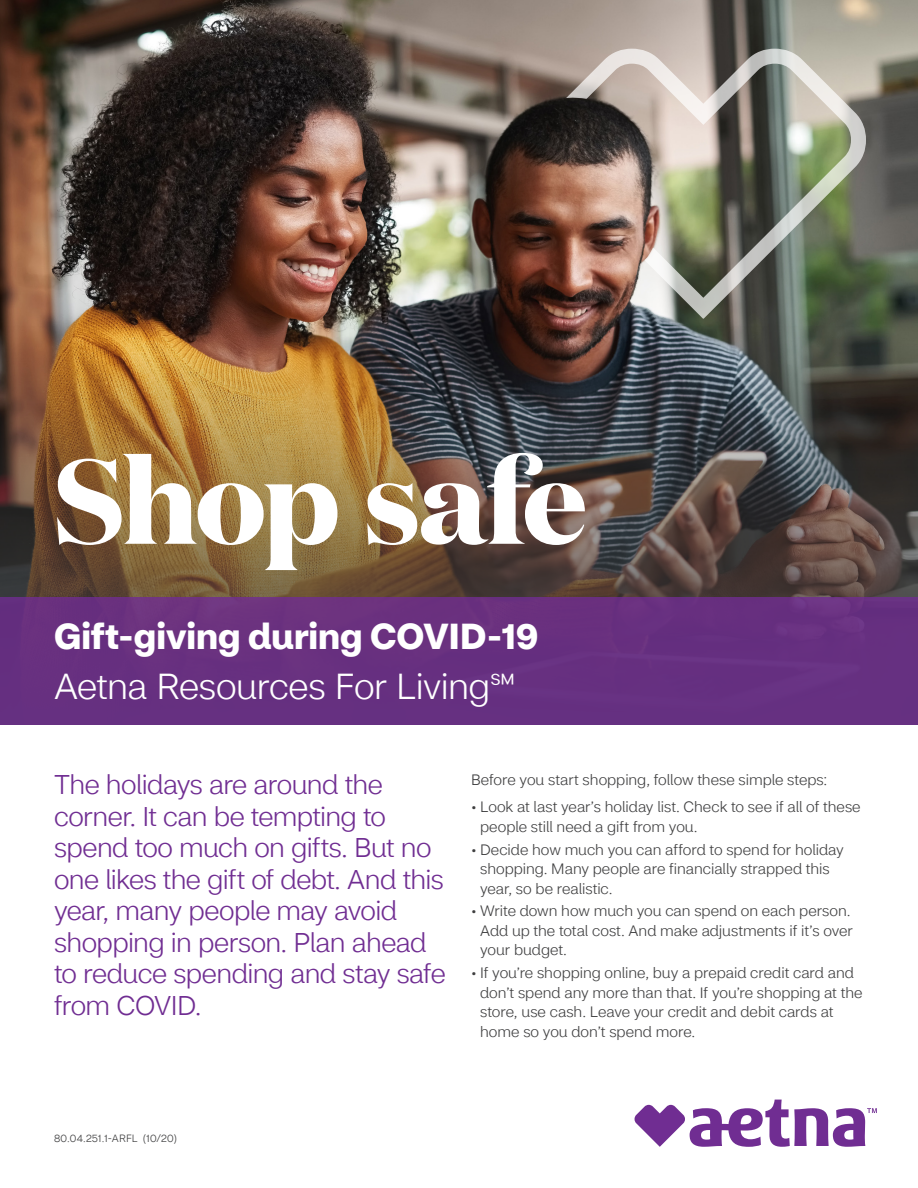
<style>
.page{position:relative;width:918px;height:1188px;background:#fff}
.page>*{position:absolute;margin:0;border:0;box-sizing:border-box;transform-origin:0 0}
.t1{font:700 120px "Domaine Display";letter-spacing:-.02em;color:#fff}
.t2{font:700 36px "CVS Health Sans";color:#fff}
.t3{font:300 36px "CVS Health Sans";letter-spacing:-.015em;color:#fff}
.Body_headline{font:300 27px/31.5px "CVS Health Sans";letter-spacing:-.025em;color:#702d92}
.Bullet_List{font:300 15px/19.5px "CVS Health Sans";color:#3e3e3f}
.Body{font:300 15px "CVS Health Sans";color:#3e3e3f}
.APN{font:300 10.5px "CVS Health Sans";letter-spacing:.015em;color:#3e3e3f}
</style>
<div class="page">
<img style="left:0;top:0;width:918px;height:326px">
<img style="left:0;top:326px;width:918px;height:271px">
<svg style="left:634px;top:1100px;width:243px;height:47px"></svg>
<div style="left:0;top:597px;width:918px;height:128px;background:#673080"></div>
<svg style="left:848px;top:49px;width:18px;height:270px;background:#85877b"></svg>
<img style="left:525px;top:24px;width:323px;height:302px">
<p class="t1" style="left:54px;top:413px;width:535px">Shop safe</p>
<h1 class="t2" style="left:54px;top:614px;width:486px">Gift-giving during COVID-19</h1>
<p class="t3" style="left:54px;top:665px;width:463px">Aetna Resources For Living℠</p>
<h2 class="Body_headline" style="left:54px;top:769px;width:393px">The holidays are around the corner. It can be tempting to spend too much on gifts. But no one likes the gift of debt. And this year, many people may avoid shopping in person. Plan ahead to reduce spending and stay safe from COVID.</h2>
<p class="Body" style="left:471px;top:771px;width:358px">Before you start shopping, follow these simple steps:</p>
<p class="Bullet_List" style="left:480px;top:797px;width:382px;text-indent:-9px">• Look at last year’s holiday list. Check to see if all of these people still need a gift from you.</p>
<p class="Bullet_List" style="left:480px;top:840px;width:365px;text-indent:-9px">• Decide how much you can afford to spend for holiday shopping. Many people are financially strapped this year, so be realistic.</p>
<p class="Bullet_List" style="left:480px;top:901px;width:374px;text-indent:-9px">• Write down how much you can spend on each person.<br>Add up the total cost. And make adjustments if it’s over your budget.</p>
<p class="Bullet_List" style="left:480px;top:963px;width:384px;text-indent:-9px">• If you’re shopping online, buy a prepaid credit card and don’t spend any more than that. If you’re shopping at the store, use cash. Leave your credit and debit cards at home so you don’t spend more.</p>
<p class="APN" style="left:54px;top:1132px;width:125px">80.04.251.1-ARFL (10/20)</p>
</div>
